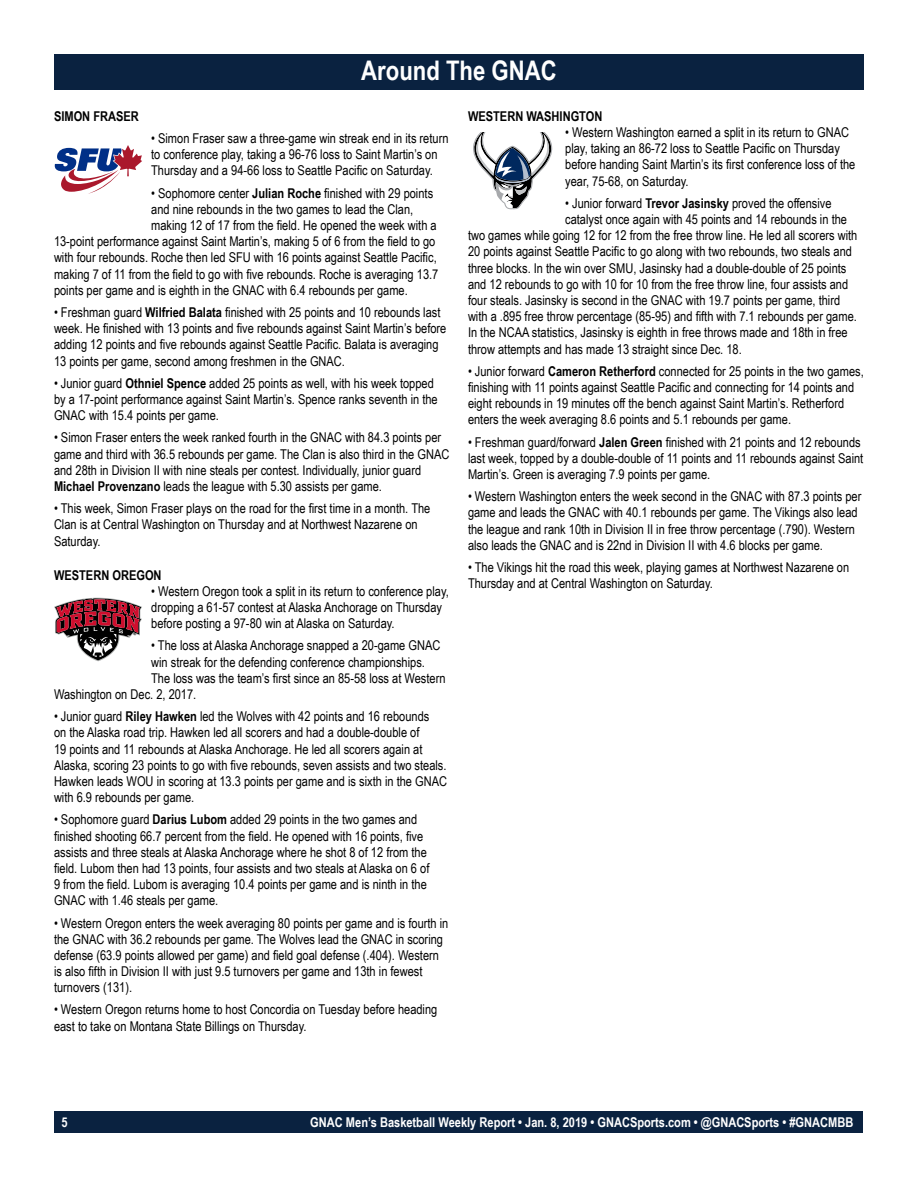
<style>
.page{position:relative;width:918px;height:1188px;background:#fff}
.page>*{position:absolute;margin:0;border:0;box-sizing:border-box;transform-origin:0 0}
.t1{font:700 27px "Arial Narrow";color:#fff}
.t2{font:13.5px/16.2px "Arial Narrow";color:#000}
.t3{font:700 13.5px "Arial Narrow";color:#fff}
.t4{font:700 13.5px "Arial Narrow";color:#000}
.s1{font-weight:700}
</style>
<div class="page">
<div style="left:55px;top:1111px;width:808px;height:22px;background:#0a2240"></div>
<div style="left:54px;top:54px;width:810px;height:36px;background:#0a2240"></div>
<svg style="left:473px;top:133px;width:80px;height:77px"></svg>
<svg style="left:55px;top:145px;width:87px;height:49px"></svg>
<svg style="left:54px;top:597px;width:88px;height:64px"></svg>
<h1 class="t1" style="left:361px;top:50px;width:197px">Around The GNAC</h1>
<p class="t4" style="left:468px;top:106px;width:136px">WESTERN WASHINGTON</p>
<p class="t2" style="left:565px;top:124px;width:292px">• Western Washington earned a split in its return to GNAC play, taking an 86-72 loss to Seattle Pacific on Thursday before handing Saint Martin’s its first conference loss of the year, 75-68, on Saturday.</p>
<p class="t2" style="left:565px;top:194px;width:268px">• Junior forward <span class="s1">Trevor Jasinsky</span> proved the offensive</p>
<p class="t2" style="left:565px;top:211px;width:283px">catalyst once again with 45 points and 14 rebounds in the</p>
<p class="t2" style="left:468px;top:227px;width:391px">two games while going 12 for 12 from the free throw line. He led all scorers with</p>
<p class="t2" style="left:468px;top:243px;width:386px">20 points against Seattle Pacific to go along with two rebounds, two steals and</p>
<p class="t2" style="left:468px;top:259px;width:380px">three blocks. In the win over SMU, Jasinsky had a double-double of 25 points</p>
<p class="t2" style="left:468px;top:275px;width:382px">and 12 rebounds to go with 10 for 10 from the free throw line, four assists and</p>
<p class="t2" style="left:468px;top:292px;width:374px">four steals. Jasinsky is second in the GNAC with 19.7 points per game, third</p>
<p class="t2" style="left:468px;top:308px;width:390px">with a .895 free throw percentage (85-95) and fifth with 7.1 rebounds per game.</p>
<p class="t2" style="left:468px;top:324px;width:381px">In the NCAA statistics, Jasinsky is eighth in free throws made and 18th in free</p>
<p class="t2" style="left:468px;top:340px;width:275px">throw attempts and has made 13 straight since Dec. 18.</p>
<p class="t2" style="left:468px;top:362px;width:397px">• Junior forward <span class="s1">Cameron Retherford</span> connected for 25 points in the two games, finishing with 11 points against Seattle Pacific and connecting for 14 points and eight rebounds in 19 minutes off the bench against Saint Martin’s. Retherford enters the week averaging 8.6 points and 5.1 rebounds per game.</p>
<p class="t2" style="left:468px;top:433px;width:397px">• Freshman guard/forward <span class="s1">Jalen Green</span> finished with 21 points and 12 rebounds last week, topped by a double-double of 11 points and 11 rebounds against Saint<br>Martin’s. Green is averaging 7.9 points per game.</p>
<p class="t2" style="left:468px;top:488px;width:395px">• Western Washington enters the week second in the GNAC with 87.3 points per game and leads the GNAC with 40.1 rebounds per game. The Vikings also lead the league and rank 10th in Division II in free throw percentage (.790). Western also leads the GNAC and is 22nd in Division II with 4.6 blocks per game.</p>
<p class="t2" style="left:468px;top:559px;width:383px">• The Vikings hit the road this week, playing games at Northwest Nazarene on<br>Thursday and at Central Washington on Saturday.</p>
<p class="t4" style="left:54px;top:106px;width:86px">SIMON FRASER</p>
<p class="t2" style="left:151px;top:130px;width:299px">• Simon Fraser saw a three-game win streak end in its return to conference play, taking a 96-76 loss to Saint Martin’s on<br>Thursday and a 94-66 loss to Seattle Pacific on Saturday.</p>
<p class="t2" style="left:151px;top:184px;width:284px">• Sophomore center <span class="s1">Julian Roche</span> finished with 29 points</p>
<p class="t2" style="left:151px;top:200px;width:264px">and nine rebounds in the two games to lead the Clan,</p>
<p class="t2" style="left:151px;top:217px;width:287px">making 12 of 17 from the field. He opened the week with a</p>
<p class="t2" style="left:54px;top:233px;width:383px">13-point performance against Saint Martin’s, making 5 of 6 from the field to go</p>
<p class="t2" style="left:54px;top:249px;width:384px">with four rebounds. Roche then led SFU with 16 points against Seattle Pacific,</p>
<p class="t2" style="left:54px;top:265px;width:386px">making 7 of 11 from the field to go with five rebounds. Roche is averaging 13.7</p>
<p class="t2" style="left:54px;top:281px;width:355px">points per game and is eighth in the GNAC with 6.4 rebounds per game.</p>
<p class="t2" style="left:54px;top:304px;width:394px">• Freshman guard <span class="s1">Wilfried Balata</span> finished with 25 points and 10 rebounds last week. He finished with 13 points and five rebounds against Saint Martin’s before adding 12 points and five rebounds against Seattle Pacific. Balata is averaging 13 points per game, second among freshmen in the GNAC.</p>
<p class="t2" style="left:54px;top:374px;width:385px">• Junior guard <span class="s1">Othniel Spence</span> added 25 points as well, with his week topped by a 17-point performance against Saint Martin’s. Spence ranks seventh in the<br>GNAC with 15.4 points per game.</p>
<p class="t2" style="left:54px;top:429px;width:397px">• Simon Fraser enters the week ranked fourth in the GNAC with 84.3 points per game and third with 36.5 rebounds per game. The Clan is also third in the GNAC and 28th in Division II with nine steals per contest. Individually, junior guard <span class="s1">Michael Provenzano</span> leads the league with 5.30 assists per game.</p>
<p class="t2" style="left:54px;top:500px;width:378px">• This week, Simon Fraser plays on the road for the first time in a month. The<br>Clan is at Central Washington on Thursday and at Northwest Nazarene on<br>Saturday.</p>
<p class="t4" style="left:54px;top:565px;width:109px">WESTERN OREGON</p>
<p class="t2" style="left:151px;top:582px;width:299px">• Western Oregon took a split in its return to conference play, dropping a 61-57 contest at Alaska Anchorage on Thursday before posting a 97-80 win at Alaska on Saturday.</p>
<p class="t2" style="left:151px;top:637px;width:291px">• The loss at Alaska Anchorage snapped a 20-game GNAC</p>
<p class="t2" style="left:151px;top:653px;width:275px">win streak for the defending conference championships.</p>
<p class="t2" style="left:151px;top:669px;width:296px">The loss was the team’s first since an 85-58 loss at Western</p>
<p class="t2" style="left:54px;top:686px;width:144px">Washington on Dec. 2, 2017.</p>
<p class="t2" style="left:54px;top:708px;width:395px">• Junior guard <span class="s1">Riley Hawken</span> led the Wolves with 42 points and 16 rebounds<br>on the Alaska road trip. Hawken led all scorers and had a double-double of<br>19 points and 11 rebounds at Alaska Anchorage. He led all scorers again at Alaska, scoring 23 points to go with five rebounds, seven assists and two steals.<br>Hawken leads WOU in scoring at 13.3 points per game and is sixth in the GNAC with 6.9 rebounds per game.</p>
<p class="t2" style="left:54px;top:811px;width:377px">• Sophomore guard <span class="s1">Darius Lubom</span> added 29 points in the two games and finished shooting 66.7 percent from the field. He opened with 16 points, five assists and three steals at Alaska Anchorage where he shot 8 of 12 from the field. Lubom then had 13 points, four assists and two steals at Alaska on 6 of 9 from the field. Lubom is averaging 10.4 points per game and is ninth in the GNAC with 1.46 steals per game.</p>
<p class="t2" style="left:54px;top:914px;width:396px">• Western Oregon enters the week averaging 80 points per game and is fourth in the GNAC with 36.2 rebounds per game. The Wolves lead the GNAC in scoring defense (63.9 points allowed per game) and field goal defense (.404). Western is also fifth in Division II with just 9.5 turnovers per game and 13th in fewest turnovers (131).</p>
<p class="t2" style="left:54px;top:1001px;width:385px">• Western Oregon returns home to host Concordia on Tuesday before heading east to take on Montana State Billings on Thursday.</p>
<p class="t3" style="left:61px;top:1112px;width:8px">5</p>
<p class="t3" style="left:310px;top:1112px;width:545px">GNAC Men’s Basketball Weekly Report • Jan. 8, 2019 • GNACSports.com • @GNACSports • #GNACMBB</p>
</div>
